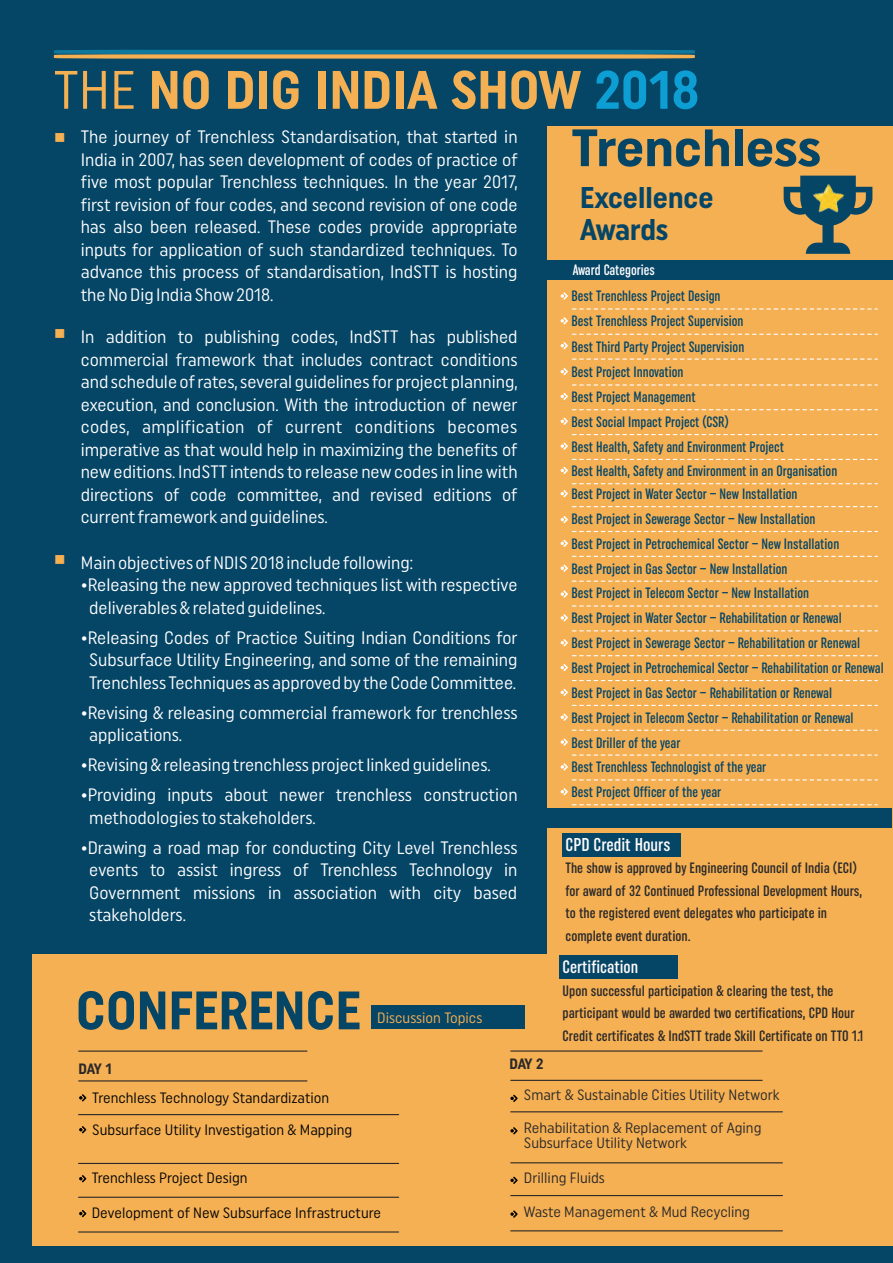
<style>
.page{position:relative;width:893px;height:1263px;background:#054566}
.page>*{position:absolute;margin:0;border:0;box-sizing:border-box;transform-origin:0 0}
.t1{font:700 54px "Uniform Condensed";color:#f5b054}
.t2{font:700 54px "Uniform Condensed";color:#054566}
.t3{font:700 52.5px "Uniform Condensed";color:#054566;scale:1.09 1}
.t4{font:700 30px/31.2px "Uniform Condensed";color:#054566}
.t5{font:500 extra-condensed 18.6px "Uniform";color:#fffcfc;scale:1.04 1}
.t6{font:18px/22.5px "Uniform Condensed";color:#fff;text-align:justify}
.t7{font:500 extra-condensed 18px "Uniform";color:#fffafa;scale:1.04 1}
.t8{font:15.3px "Wingdings";color:#f5b054}
.t9{font:500 extra-condensed 15px/24.9px "Uniform";color:#054566}
.t10{font:500 extra-condensed 15px/22.5px "Uniform";color:#2b2929;scale:1.04 1}
.t11{font:15px/32.1px "Uniform Condensed";color:#050505}
.t12{font:15px/14.7px "Uniform Condensed";color:#2b2929}
.t13{font:15px "Uniform Condensed";color:#f5b054}
.t14{font:500 extra-condensed 15px "Uniform";color:#fff}
.t15{font:700 15px "Uniform Condensed";letter-spacing:-.065em;color:#2b2929}
.s1{font-weight:400}
.s2{color:#0d9ed4}
.s3{color:#f5b054}
</style>
<div class="page">
<div style="left:33px;top:954px;width:860px;height:291px;background:#f5b054"></div>
<hr style="left:79px;top:1080px;width:228px;height:1px;background:#2b2929">
<hr style="left:79px;top:1114px;width:320px;height:1px;background:#2b2929">
<hr style="left:79px;top:1163px;width:320px;height:1px;background:#2b2929">
<hr style="left:79px;top:1050px;width:228px;height:1px;background:#2b2929">
<svg style="left:54px;top:50px;width:641px;height:9px;background:#788d75"></svg>
<hr style="left:79px;top:1197px;width:320px;height:1px;background:#2b2929">
<hr style="left:79px;top:1231px;width:320px;height:1px;background:#2b2929">
<svg style="left:79px;top:1126px;width:7px;height:7px"></svg>
<svg style="left:79px;top:1094px;width:7px;height:7px"></svg>
<svg style="left:79px;top:1175px;width:7px;height:7px"></svg>
<svg style="left:79px;top:1210px;width:7px;height:7px"></svg>
<div style="left:547px;top:126px;width:346px;height:829px;background:#f5b054"></div>
<div style="left:542px;top:261px;width:351px;height:19px;background:#054566"></div>
<svg style="left:784px;top:176px;width:88px;height:78px"></svg>
<img style="left:806px;top:177px;width:46px;height:45px">
<hr style="left:511px;top:1080px;width:251px;height:1px;background:#2b2929">
<hr style="left:511px;top:1111px;width:271px;height:1px;background:#2b2929">
<hr style="left:511px;top:1162px;width:271px;height:1px;background:#2b2929">
<hr style="left:511px;top:1050px;width:251px;height:1px;background:#2b2929">
<div style="left:371px;top:1005px;width:153px;height:24px;background:#054566"></div>
<hr style="left:511px;top:1195px;width:271px;height:1px;background:#2b2929">
<hr style="left:511px;top:1230px;width:271px;height:1px;background:#2b2929">
<svg style="left:510px;top:1127px;width:8px;height:7px"></svg>
<svg style="left:510px;top:1095px;width:8px;height:7px"></svg>
<svg style="left:510px;top:1176px;width:8px;height:8px"></svg>
<svg style="left:510px;top:1210px;width:8px;height:8px"></svg>
<svg style="left:572px;top:308px;width:305px;height:2px"></svg>
<svg style="left:572px;top:334px;width:305px;height:1px"></svg>
<svg style="left:572px;top:358px;width:305px;height:2px"></svg>
<svg style="left:572px;top:384px;width:305px;height:2px"></svg>
<svg style="left:572px;top:409px;width:305px;height:1px"></svg>
<svg style="left:572px;top:434px;width:305px;height:1px"></svg>
<svg style="left:572px;top:459px;width:305px;height:1px"></svg>
<svg style="left:572px;top:506px;width:305px;height:1px"></svg>
<svg style="left:572px;top:531px;width:305px;height:1px"></svg>
<svg style="left:572px;top:556px;width:305px;height:1px"></svg>
<svg style="left:572px;top:581px;width:305px;height:1px"></svg>
<svg style="left:572px;top:605px;width:305px;height:2px"></svg>
<svg style="left:572px;top:630px;width:305px;height:1px"></svg>
<svg style="left:572px;top:655px;width:305px;height:1px"></svg>
<svg style="left:572px;top:680px;width:305px;height:1px"></svg>
<svg style="left:572px;top:705px;width:305px;height:1px"></svg>
<svg style="left:572px;top:730px;width:305px;height:1px"></svg>
<svg style="left:572px;top:754px;width:305px;height:2px"></svg>
<svg style="left:572px;top:779px;width:305px;height:1px"></svg>
<svg style="left:572px;top:804px;width:305px;height:1px"></svg>
<svg style="left:561px;top:292px;width:7px;height:8px"></svg>
<svg style="left:561px;top:317px;width:7px;height:7px"></svg>
<svg style="left:561px;top:342px;width:7px;height:7px"></svg>
<svg style="left:561px;top:368px;width:7px;height:7px"></svg>
<svg style="left:561px;top:393px;width:7px;height:7px"></svg>
<svg style="left:561px;top:418px;width:7px;height:7px"></svg>
<svg style="left:561px;top:442px;width:7px;height:8px"></svg>
<svg style="left:561px;top:490px;width:7px;height:7px"></svg>
<svg style="left:561px;top:516px;width:7px;height:7px"></svg>
<svg style="left:561px;top:540px;width:7px;height:7px"></svg>
<svg style="left:561px;top:564px;width:7px;height:8px"></svg>
<svg style="left:561px;top:590px;width:7px;height:8px"></svg>
<svg style="left:561px;top:614px;width:7px;height:7px"></svg>
<svg style="left:561px;top:639px;width:7px;height:7px"></svg>
<svg style="left:561px;top:664px;width:7px;height:7px"></svg>
<svg style="left:561px;top:689px;width:7px;height:7px"></svg>
<svg style="left:561px;top:713px;width:7px;height:8px"></svg>
<svg style="left:561px;top:738px;width:7px;height:8px"></svg>
<svg style="left:561px;top:763px;width:7px;height:8px"></svg>
<svg style="left:561px;top:788px;width:7px;height:7px"></svg>
<svg style="left:572px;top:483px;width:305px;height:1px"></svg>
<svg style="left:561px;top:467px;width:7px;height:7px"></svg>
<div style="left:562px;top:833px;width:118px;height:24px;background:#054566"></div>
<div style="left:559px;top:955px;width:118px;height:24px;background:#054566"></div>
<div style="left:541px;top:808px;width:351px;height:20px;background:#054566"></div>
<h1 class="t1" style="left:54px;top:65px;width:647px"><span class="s1">THE</span> NO DIG INDIA SHOW <span class="s2">2018</span></h1>
<h2 class="t3" style="left:572px;top:123px;width:231px">Trenchless</h2>
<p class="t6" style="left:81px;top:126px;width:438px;text-indent:-26px"><span class="s3">■</span> The journey of Trenchless Standardisation, that started in India in 2007, has seen development of codes of practice of five most popular Trenchless techniques. In the year 2017, first revision of four codes, and second revision of one code has also been released. These codes provide appropriate inputs for application of such standardized techniques. To advance this process of standardisation, IndSTT is hosting the No Dig India Show 2018.</p>
<p class="t8" style="left:54px;top:327px;width:13px">■</p>
<h3 class="t4" style="left:580px;top:183px;width:135px">Excellence<br>Awards</h3>
<p class="t14" style="left:573px;top:263px;width:84px">Award Categories</p>
<p class="t9" style="left:572px;top:284px;width:214px">Best Trenchless Project Design<br>Best Trenchless Project Supervision<br>Best Third Party Project Supervision<br>Best Project Innovation<br>Best Project Management<br>Best Social Impact Project (CSR)<br>Best Health, Safety and Environment Project</p>
<p class="t9" style="left:572px;top:482px;width:314px">Best Project in Water Sector – New Installation<br>Best Project in Sewerage Sector – New Installation<br>Best Project in Petrochemical Sector – New Installation<br>Best Project in Gas Sector – New Installation<br>Best Project in Telecom Sector – New Installation<br>Best Project in Water Sector – Rehabilitation or Renewal<br>Best Project in Sewerage Sector – Rehabilitation or Renewal Best Project in Petrochemical Sector – Rehabilitation or Renewal Best Project in Gas Sector – Rehabilitation or Renewal<br>Best Project in Telecom Sector – Rehabilitation or Renewal<br>Best Driller of the year<br>Best Trenchless Technologist of the year<br>Best Project Officer of the year</p>
<p class="t6" style="left:81px;top:326px;width:438px">In addition to publishing codes, IndSTT has published commercial framework that includes contract conditions and schedule of rates, several guidelines for project planning, execution, and conclusion. With the introduction of newer codes, amplification of current conditions becomes imperative as that would help in maximizing the benefits of new editions. IndSTT intends to release new codes in line with directions of code committee, and revised editions of current framework and guidelines.</p>
<p class="t6" style="left:88px;top:552px;width:431px;text-align:left;text-indent:-7px">Main objectives of NDIS 2018 include following:<br>Releasing the new approved techniques list with respective deliverables &amp; related guidelines.</p>
<p class="t6" style="left:88px;top:627px;width:431px">Releasing Codes of Practice Suiting Indian Conditions for Subsurface Utility Engineering, and some of the remaining Trenchless Techniques as approved by the Code Committee.</p>
<p class="t6" style="left:88px;top:702px;width:431px">Revising &amp; releasing commercial framework for trenchless applications.</p>
<p class="t6" style="left:88px;top:751px;width:431px;line-height:30px">Revising &amp; releasing trenchless project linked guidelines.<br>Providing inputs about newer trenchless construction</p>
<p class="t6" style="left:88px;top:803px;width:431px;line-height:30px">methodologies to stakeholders.<br>Drawing a road map for conducting City Level Trenchless</p>
<p class="t6" style="left:89px;top:859px;width:430px">events to assist ingress of Trenchless Technology in Government missions in association with city based stakeholders.</p>
<p class="t9" style="left:572px;top:459px;width:267px">Best Health, Safety and Environment in an Organisation</p>
<p class="t8" style="left:54px;top:553px;width:13px">■</p>
<p class="t5" style="left:565px;top:836px;width:102px">CPD Credit Hours</p>
<p class="t10" style="left:565px;top:857px;width:287px">The show is approved by Engineering Council of India (ECI) for award of 32 Continued Professional Development Hours, to the registered event delegates who participate in complete event duration.</p>
<p class="t7" style="left:563px;top:959px;width:74px">Certification</p>
<p class="t10" style="left:563px;top:980px;width:291px">Upon successful participation &amp; clearing the test, the participant would be awarded two certifications, CPD Hour<br>Credit certificates &amp; IndSTT trade Skill Certificate on TTO 1.1</p>
<h1 class="t2" style="left:76px;top:985px;width:286px">CONFERENCE</h1>
<p class="t15" style="left:79px;top:1061px;width:35px">DAY 1</p>
<p class="t11" style="left:92px;top:1082px;width:262px">Trenchless Technology Standardization<br>Subsurface Utility Investigation &amp; Mapping</p>
<p class="t11" style="left:92px;top:1163px;width:157px">Trenchless Project Design</p>
<p class="t11" style="left:92px;top:1197px;width:291px">Development of New Subsurface Infrastructure</p>
<p class="t13" style="left:377px;top:1011px;width:106px">Discussion Topics</p>
<p class="t15" style="left:509px;top:1057px;width:36px">DAY 2</p>
<p class="t12" style="left:524px;top:1087px;width:257px">Smart &amp; Sustainable Cities Utility Network</p>
<p class="t12" style="left:524px;top:1121px;width:239px">Rehabilitation &amp; Replacement of Aging<br>Subsurface Utility Network</p>
<p class="t12" style="left:524px;top:1171px;width:82px">Drilling Fluids</p>
<p class="t12" style="left:524px;top:1205px;width:228px">Waste Management &amp; Mud Recycling</p>
</div>
